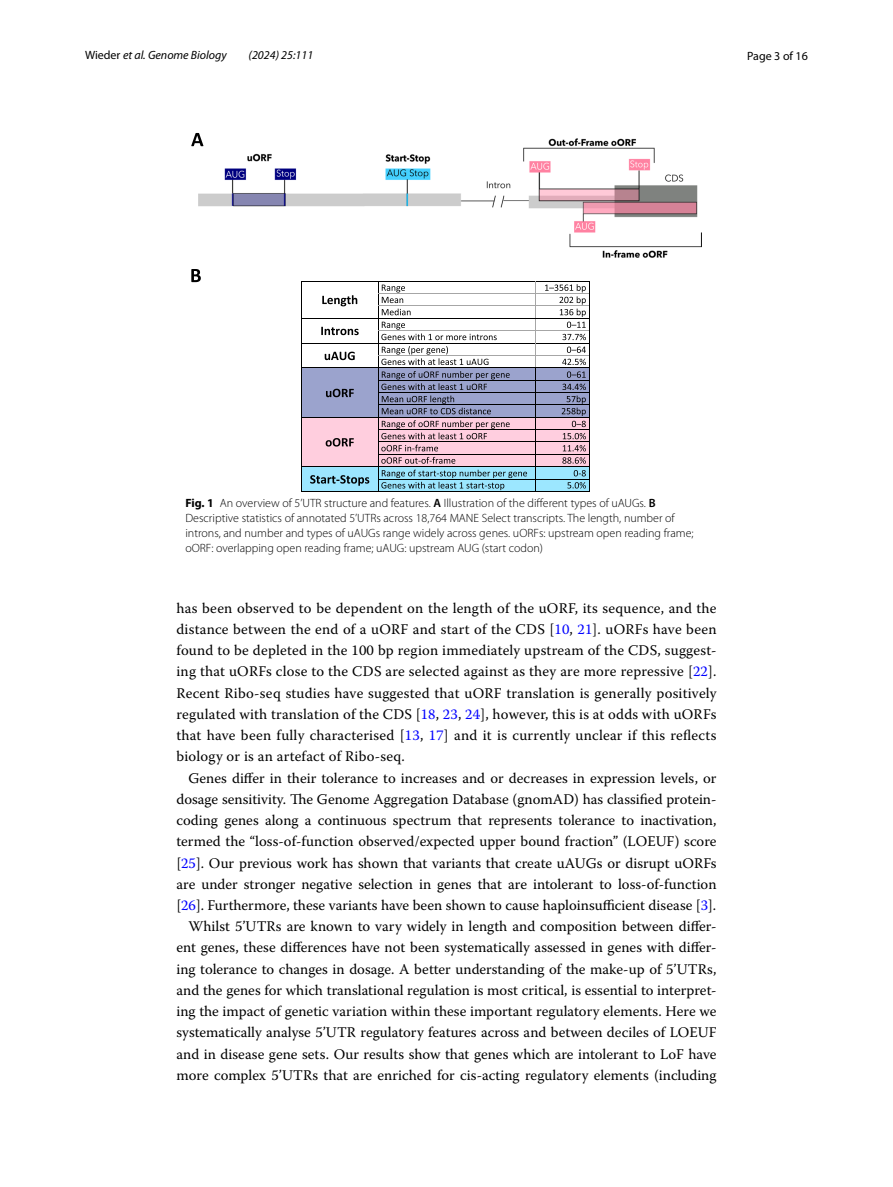
<style>
.page{position:relative;width:893px;height:1187px;background:#fff}
.page>*{position:absolute;margin:0;border:0;box-sizing:border-box;transform-origin:0 0}
.t1{font:14.7px/21.1px "Warnock Pro";color:#000;text-align:justify}
.t2{font:300 12px/15px "Myriad Pro";color:#000}
.t3{font:italic 12px "Myriad Pro";color:#000}
.t4{font:12px "Myriad Pro";color:#000}
.s1{font-style:normal}
.s2{font-weight:700}
.s3{font-weight:600}
.s4{color:#00f}
</style>
<div class="page">
<img style="left:199px;top:139px;width:503px;height:119px">
<svg style="left:322px;top:295px;width:35px;height:11px"></svg>
<hr style="left:302px;top:280px;width:76px;height:1px;background:#000">
<hr style="left:379px;top:280px;width:156px;height:1px;background:#000">
<hr style="left:536px;top:280px;width:53px;height:1px;background:#000">
<hr style="left:378px;top:293px;width:157px;height:1px;background:#a6a6a6">
<hr style="left:536px;top:293px;width:53px;height:1px;background:#a6a6a6">
<hr style="left:378px;top:305px;width:157px;height:1px;background:#a6a6a6">
<hr style="left:536px;top:305px;width:53px;height:1px;background:#a6a6a6">
<svg style="left:321px;top:327px;width:38px;height:8px"></svg>
<hr style="left:302px;top:318px;width:76px;height:1px;background:#000">
<hr style="left:379px;top:318px;width:156px;height:1px;background:#000">
<hr style="left:536px;top:318px;width:53px;height:1px;background:#000">
<hr style="left:378px;top:330px;width:157px;height:1px;background:#a6a6a6">
<hr style="left:536px;top:330px;width:53px;height:1px;background:#a6a6a6">
<svg style="left:325px;top:351px;width:30px;height:9px"></svg>
<hr style="left:302px;top:343px;width:76px;height:1px;background:#000">
<hr style="left:379px;top:343px;width:156px;height:1px;background:#000">
<hr style="left:536px;top:343px;width:53px;height:1px;background:#000">
<hr style="left:378px;top:355px;width:157px;height:1px;background:#a6a6a6">
<hr style="left:536px;top:355px;width:53px;height:1px;background:#a6a6a6">
<div style="left:302px;top:368px;width:76px;height:49px;background:#9ba3cd"></div>
<svg style="left:326px;top:388px;width:28px;height:9px"></svg>
<div style="left:378px;top:368px;width:157px;height:12px;background:#9ba3cd"></div>
<div style="left:536px;top:368px;width:53px;height:12px;background:#9ba3cd"></div>
<hr style="left:302px;top:367px;width:76px;height:1px;background:#000">
<hr style="left:379px;top:367px;width:156px;height:1px;background:#000">
<hr style="left:536px;top:367px;width:53px;height:1px;background:#000">
<div style="left:378px;top:380px;width:157px;height:12px;background:#9ba3cd"></div>
<div style="left:536px;top:380px;width:53px;height:12px;background:#9ba3cd"></div>
<hr style="left:378px;top:380px;width:157px;height:1px;background:#000">
<hr style="left:536px;top:380px;width:53px;height:1px;background:#000">
<div style="left:378px;top:393px;width:157px;height:12px;background:#9ba3cd"></div>
<div style="left:536px;top:393px;width:53px;height:12px;background:#9ba3cd"></div>
<hr style="left:378px;top:392px;width:157px;height:1px;background:#000">
<hr style="left:536px;top:392px;width:53px;height:1px;background:#000">
<div style="left:378px;top:405px;width:157px;height:12px;background:#9ba3cd"></div>
<div style="left:536px;top:405px;width:53px;height:12px;background:#9ba3cd"></div>
<hr style="left:378px;top:405px;width:157px;height:1px;background:#000">
<hr style="left:536px;top:405px;width:53px;height:1px;background:#000">
<div style="left:302px;top:417px;width:76px;height:49px;background:#ffcede"></div>
<svg style="left:326px;top:438px;width:28px;height:8px"></svg>
<div style="left:378px;top:417px;width:157px;height:12px;background:#ffcedf"></div>
<div style="left:536px;top:417px;width:53px;height:12px;background:#ffcedf"></div>
<hr style="left:302px;top:417px;width:76px;height:1px;background:#000">
<hr style="left:379px;top:417px;width:156px;height:1px;background:#000">
<hr style="left:536px;top:417px;width:53px;height:1px;background:#000">
<div style="left:378px;top:430px;width:157px;height:12px;background:#ffcedf"></div>
<div style="left:536px;top:430px;width:53px;height:12px;background:#ffcedf"></div>
<hr style="left:378px;top:429px;width:157px;height:1px;background:#000">
<hr style="left:536px;top:429px;width:53px;height:1px;background:#000">
<div style="left:378px;top:442px;width:157px;height:12px;background:#ffcedf"></div>
<div style="left:536px;top:442px;width:53px;height:12px;background:#ffcedf"></div>
<hr style="left:378px;top:442px;width:157px;height:1px;background:#000">
<hr style="left:536px;top:442px;width:53px;height:1px;background:#000">
<div style="left:378px;top:454px;width:157px;height:12px;background:#ffcedf"></div>
<div style="left:536px;top:454px;width:53px;height:12px;background:#ffcedf"></div>
<hr style="left:378px;top:454px;width:157px;height:1px;background:#000">
<hr style="left:536px;top:454px;width:53px;height:1px;background:#000">
<div style="left:302px;top:467px;width:76px;height:24px;background:#9ce6ff"></div>
<svg style="left:310px;top:475px;width:59px;height:11px"></svg>
<div style="left:378px;top:467px;width:157px;height:12px;background:#9ce7ff"></div>
<div style="left:536px;top:467px;width:53px;height:12px;background:#9ce7ff"></div>
<hr style="left:302px;top:466px;width:76px;height:1px;background:#000">
<hr style="left:379px;top:466px;width:156px;height:1px;background:#000">
<hr style="left:536px;top:466px;width:53px;height:1px;background:#000">
<div style="left:378px;top:479px;width:157px;height:12px;background:#9ce7ff"></div>
<div style="left:536px;top:479px;width:53px;height:12px;background:#9ce7ff"></div>
<hr style="left:378px;top:479px;width:157px;height:1px;background:#000">
<hr style="left:536px;top:479px;width:53px;height:1px;background:#000">
<svg style="left:301px;top:281px;width:1px;height:211px"></svg>
<hr style="left:302px;top:491px;width:76px;height:1px;background:#000">
<svg style="left:378px;top:280px;width:149px;height:212px"></svg>
<hr style="left:379px;top:491px;width:156px;height:1px;background:#000">
<svg style="left:535px;top:281px;width:1px;height:211px"></svg>
<hr style="left:536px;top:491px;width:53px;height:1px;background:#000">
<svg style="left:545px;top:280px;width:45px;height:212px"></svg>
<svg style="left:191px;top:133px;width:12px;height:13px"></svg>
<svg style="left:191px;top:269px;width:10px;height:13px"></svg>
<p class="t3" style="left:85px;top:48px;width:143px"><span class="s1">Wieder</span> et al. Genome Biology</p>
<p class="t3" style="left:249px;top:48px;width:66px">(2024) 25:111</p>
<p class="t4" style="left:747px;top:48px;width:62px">Page 3 of 16</p>
<p class="t2" style="left:185px;top:496px;width:510px"><span class="s2">Fig. 1</span> An overview of 5’UTR structure and features. <span class="s3">A</span> Illustration of the different types of uAUGs. <span class="s3">B </span>Descriptive statistics of annotated 5’UTRs across 18,764 MANE Select transcripts. The length, number of introns, and number and types of uAUGs range widely across genes. uORFs: upstream open reading frame; oORF: overlapping open reading frame; uAUG: upstream AUG (start codon)</p>
<p class="t1" style="left:176px;top:597px;width:542px">has been observed to be dependent on the length of the uORF, its sequence, and the distance between the end of a uORF and start of the CDS [<span class="s4">10</span>, <span class="s4">21</span>]. uORFs have been found to be depleted in the 100 bp region immediately upstream of the CDS, suggest&shy;ing that uORFs close to the CDS are selected against as they are more repressive [<span class="s4">22</span>].<br>Recent Ribo-seq studies have suggested that uORF translation is generally positively regulated with translation of the CDS [<span class="s4">18</span>, <span class="s4">23</span>, <span class="s4">24</span>], however, this is at odds with uORFs that have been fully characterised [<span class="s4">13</span>, <span class="s4">17</span>] and it is currently unclear if this reflects biology or is an artefact of Ribo-seq.</p>
<p class="t1" style="left:176px;top:766px;width:542px;text-align:right">Genes differ in their tolerance to increases and or decreases in expression levels, or dosage sensitivity. The Genome Aggregation Database (gnomAD) has classified protein&shy;coding genes along a continuous spectrum that represents tolerance to inactivation, termed the “loss-of-function observed/expected upper bound fraction” (LOEUF) score [<span class="s4">25</span>]. Our previous work has shown that variants that create uAUGs or disrupt uORFs are under stronger negative selection in genes that are intolerant to loss-of-function [<span class="s4">26</span>]. Furthermore, these variants have been shown to cause haploinsufficient disease [<span class="s4">3</span>].<br>Whilst 5’UTRs are known to vary widely in length and composition between differ&shy;ent genes, these differences have not been systematically assessed in genes with differ&shy;ing tolerance to changes in dosage. A better understanding of the make-up of 5’UTRs, and the genes for which translational regulation is most critical, is essential to interpret&shy;ing the impact of genetic variation within these important regulatory elements. Here we systematically analyse 5’UTR regulatory features across and between deciles of LOEUF and in disease gene sets. Our results show that genes which are intolerant to LoF have more complex 5’UTRs that are enriched for cis-acting regulatory elements (including</p>
</div>
